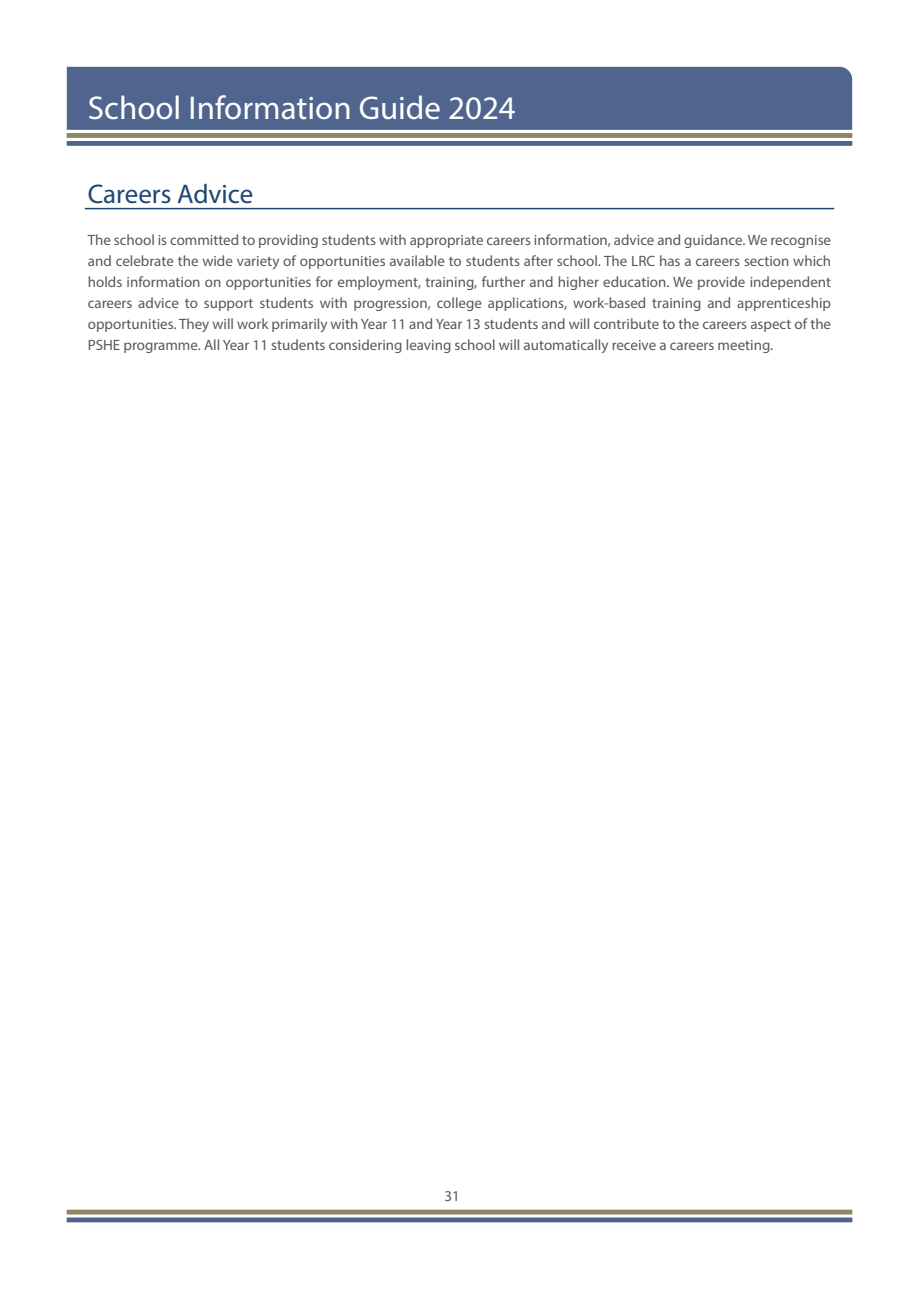
<style>
.page{position:relative;width:919px;height:1289px;background:#fff}
.page>*{position:absolute;margin:0;border:0;box-sizing:border-box;transform-origin:0 0}
.Publication_Title{font:33px "Myriad Pro";color:#fff}
.A_head{font:27px "Myriad Pro";color:#1e4673}
.body_text{font:15px/21px "Myriad Pro";color:#57585a;text-align:justify}
.body_text_coulmns{font:15px "Myriad Pro";color:#57585a}
</style>
<div class="page">
<div style="left:67px;top:67px;width:785px;height:63px;background:#4f658d"></div>
<div style="left:67px;top:133px;width:785px;height:5px;background:#8f8666"></div>
<div style="left:67px;top:141px;width:785px;height:5px;background:#4f658d"></div>
<div style="left:67px;top:1209px;width:785px;height:5px;background:#8f8666"></div>
<div style="left:67px;top:1217px;width:785px;height:5px;background:#4f658d"></div>
<hr style="left:85px;top:208px;width:749px;height:1px;background:#1e4673">
<p class="Publication_Title" style="left:88px;top:88px;width:429px">School Information Guide 2024</p>
<p class="A_head" style="left:88px;top:178px;width:167px">Careers Advice</p>
<p class="body_text" style="left:88px;top:229px;width:744px">The school is committed to providing students with appropriate careers information, advice and guidance. We recognise and celebrate the wide variety of opportunities available to students after school. The LRC has a careers section which holds information on opportunities for employment, training, further and higher education. We provide independent careers advice to support students with progression, college applications, work-based training and apprenticeship opportunities. They will work primarily with Year 11 and Year 13 students and will contribute to the careers aspect of the PSHE programme. All Year 11 students considering leaving school will automatically receive a careers meeting.</p>
<p class="body_text_coulmns" style="left:444px;top:1186px;width:17px">31</p>
</div>
